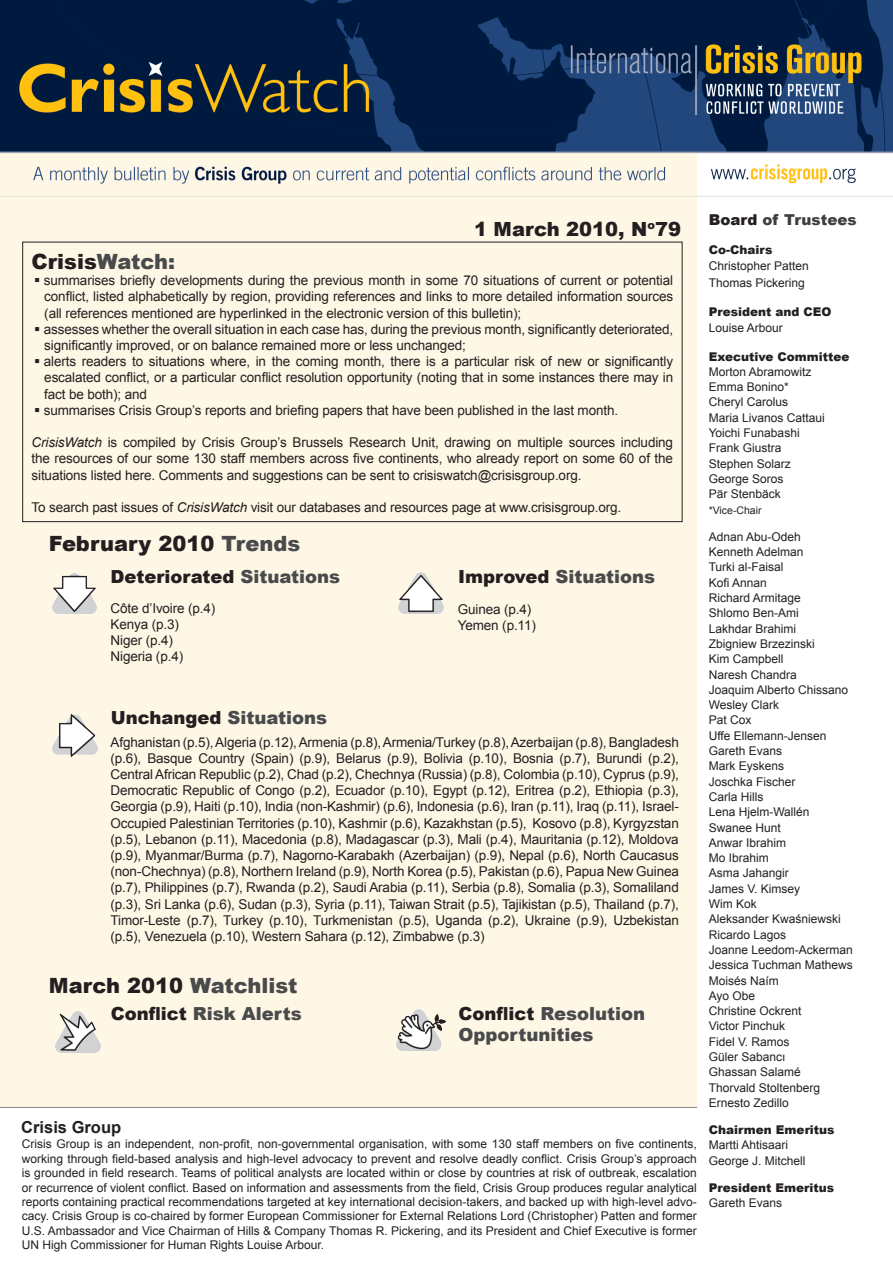
<style>
.page{position:relative;width:893px;height:1263px;background:#fff}
.page>*{position:absolute;margin:0;border:0;box-sizing:border-box;transform-origin:0 0}
.t1{font:900 21px "Arial";color:#231f20}
.t2{font:900 19.5px "Arial";color:#231f20}
.t3{font:900 18px "Arial";color:#494a4b}
.t4{font:900 18px "Arial";color:#231f20}
.t5{font:700 16.5px "Arial";color:#231f20}
.t6{font:900 15px "Arial";color:#3e3e3f}
.Country_body{font:13.5px/16.2px "Arial";letter-spacing:-.01em;color:#231f20;text-align:justify}
.Bullets_new{font:13.5px/16.2px "Arial";letter-spacing:-.01em;color:#231f20;text-align:justify}
.CG_blurb{font:12px/14.4px "Arial";color:#231f20;text-align:justify}
.t7{font:900 12px "Arial";color:#231f20}
.t8{font:10.5px "Arial";color:#231f20}
.s1{color:#494a4b}
.s2{font-style:italic}
.s3{color:#231f20}
</style>
<div class="page">
<img style="left:0;top:0;width:893px;height:1107px">
<hr style="left:0;top:1107px;width:697px;height:1px;background:#808285">
<img style="left:52px;top:573px;width:45px;height:40px">
<img style="left:398px;top:573px;width:45px;height:40px">
<img style="left:52px;top:714px;width:45px;height:43px">
<img style="left:55px;top:1012px;width:46px;height:41px">
<img style="left:396px;top:1009px;width:50px;height:41px">
<div style="left:22px;top:242px;width:660px;height:280px;border:1px solid #231f20"></div>
<svg style="left:35px;top:278px;width:4px;height:4px"></svg>
<svg style="left:35px;top:327px;width:4px;height:4px"></svg>
<svg style="left:35px;top:359px;width:4px;height:4px"></svg>
<svg style="left:35px;top:408px;width:4px;height:4px"></svg>
<p class="t2" style="left:474px;top:215px;width:208px">1 March 2010, N<sup>o</sup>79</p>
<p class="t1" style="left:32px;top:246px;width:145px">Crisis<span class="s1">Watch:</span></p>
<p class="Bullets_new" style="left:44px;top:272px;width:631px">summarises briefly developments during the previous month in some 70 situations of current or potential conflict, listed alphabetically by region, providing references and links to more detailed information sources (all references mentioned are hyperlinked in the electronic version of this bulletin);</p>
<p class="Bullets_new" style="left:44px;top:321px;width:631px">assesses whether the overall situation in each case has, during the previous month, significantly deteriorated, significantly improved, or on balance remained more or less unchanged;</p>
<p class="Bullets_new" style="left:44px;top:353px;width:631px">alerts readers to situations where, in the coming month, there is a particular risk of new or significantly escalated conflict, or a particular conflict resolution opportunity (noting that in some instances there may in fact be both); and</p>
<p class="Bullets_new" style="left:44px;top:402px;width:576px">summarises Crisis Group’s reports and briefing papers that have been published in the last month.</p>
<p class="Country_body" style="left:32px;top:434px;width:643px"><span class="s2">CrisisWatch</span> is compiled by Crisis Group’s Brussels Research Unit, drawing on multiple sources including the resources of our some 130 staff members across five continents, who already report on some 60 of the situations listed here. Comments and suggestions can be sent to crisiswatch@crisisgroup.org.</p>
<p class="Country_body" style="left:32px;top:499px;width:591px">To search past issues of <span class="s2">CrisisWatch</span> visit our databases and resources page at www.crisisgroup.org.</p>
<p class="t1" style="left:49px;top:528px;width:253px">February 2010 <span class="s1">Trends</span></p>
<p class="t4" style="left:111px;top:563px;width:231px">Deteriorated <span class="s1">Situations</span></p>
<p class="t3" style="left:458px;top:563px;width:198px"><span class="s3">Improved</span> Situations</p>
<p class="Country_body" style="left:111px;top:600px;width:106px">Côte d’Ivoire (p.4)</p>
<p class="Country_body" style="left:111px;top:616px;width:70px">Kenya (p.3)</p>
<p class="Country_body" style="left:111px;top:632px;width:64px">Niger (p.4)</p>
<p class="Country_body" style="left:111px;top:648px;width:74px">Nigeria (p.4)</p>
<p class="t3" style="left:111px;top:705px;width:218px"><span class="s3">Unchanged</span> Situations</p>
<p class="Country_body" style="left:458px;top:601px;width:75px">Guinea (p.4)</p>
<p class="Country_body" style="left:458px;top:617px;width:80px">Yemen (p.11)</p>
<p class="Country_body" style="left:111px;top:734px;width:570px">Afghanistan (p.5), Algeria (p.12), Armenia (p.8), Armenia/Turkey (p.8), Azerbaijan (p.8), Bangladesh (p.6), Basque Country (Spain) (p.9), Belarus (p.9), Bolivia (p.10), Bosnia (p.7), Burundi (p.2), Central African Republic (p.2), Chad (p.2), Chechnya (Russia) (p.8), Colombia (p.10), Cyprus (p.9), Democratic Republic of Congo (p.2), Ecuador (p.10), Egypt (p.12), Eritrea (p.2), Ethiopia (p.3), Georgia (p.9), Haiti (p.10), India (non-Kashmir) (p.6), Indonesia (p.6), Iran (p.11), Iraq (p.11), Israel-Occupied Palestinian Territories (p.10), Kashmir (p.6), Kazakhstan (p.5), Kosovo (p.8), Kyrgyzstan (p.5), Lebanon (p.11), Macedonia (p.8), Madagascar (p.3), Mali (p.4), Mauritania (p.12), Moldova (p.9), Myanmar/Burma (p.7), Nagorno-Karabakh (Azerbaijan) (p.9), Nepal (p.6), North Caucasus (non-Chechnya) (p.8), Northern Ireland (p.9), North Korea (p.5), Pakistan (p.6), Papua New Guinea (p.7), Philippines (p.7), Rwanda (p.2), Saudi Arabia (p.11), Serbia (p.8), Somalia (p.3), Somaliland (p.3), Sri Lanka (p.6), Sudan (p.3), Syria (p.11), Taiwan Strait (p.5), Tajikistan (p.5), Thailand (p.7), Timor-Leste (p.7), Turkey (p.10), Turkmenistan (p.5), Uganda (p.2), Ukraine (p.9), Uzbekistan (p.5), Venezuela (p.10), Western Sahara (p.12), Zimbabwe (p.3)</p>
<p class="t1" style="left:49px;top:970px;width:250px">March 2010 <span class="s1">Watchlist</span></p>
<p class="t3" style="left:111px;top:1000px;width:192px"><span class="s3">Conflict</span> Risk Alerts</p>
<p class="t3" style="left:458px;top:1000px;width:188px"><span class="s3">Conflict</span> Resolution</p>
<p class="t3" style="left:458px;top:1022px;width:136px">Opportunities</p>
<p class="t5" style="left:21px;top:1116px;width:101px">Crisis Group</p>
<p class="CG_blurb" style="left:22px;top:1137px;width:676px">Crisis Group is an independent, non-profit, non-governmental organisation, with some 130 staff members on five continents, working through field-based analysis and high-level advocacy to prevent and resolve deadly conflict. Crisis Group’s approach is grounded in field research. Teams of political analysts are located within or close by countries at risk of outbreak, escalation or recurrence of violent conflict. Based on information and assessments from the field, Crisis Group produces regular analytical reports containing practical recommendations targeted at key international decision-takers, and backed up with high-level advo&shy;cacy. Crisis Group is co-chaired by former European Commissioner for External Relations Lord (Christopher) Patten and former U.S. Ambassador and Vice Chairman of Hills &amp; Company Thomas R. Pickering, and its President and Chief Executive is former UN High Commissioner for Human Rights Louise Arbour.</p>
<p class="t6" style="left:709px;top:209px;width:149px"><span class="s3">Board</span> of Trustees</p>
<p class="t7" style="left:709px;top:241px;width:65px">Co-Chairs</p>
<p class="CG_blurb" style="left:709px;top:259px;width:102px">Christopher Patten</p>
<p class="CG_blurb" style="left:709px;top:276px;width:98px">Thomas Pickering</p>
<p class="t7" style="left:709px;top:302px;width:124px">President and CEO</p>
<p class="CG_blurb" style="left:709px;top:321px;width:76px">Louise Arbour</p>
<p class="t7" style="left:709px;top:347px;width:142px">Executive Committee</p>
<p class="CG_blurb" style="left:709px;top:364px;width:104px">Morton Abramowitz</p>
<p class="CG_blurb" style="left:709px;top:380px;width:82px">Emma Bonino*</p>
<p class="CG_blurb" style="left:709px;top:395px;width:81px">Cheryl Carolus</p>
<p class="CG_blurb" style="left:709px;top:410px;width:118px">Maria Livanos Cattaui</p>
<p class="CG_blurb" style="left:709px;top:426px;width:92px">Yoichi Funabashi</p>
<p class="CG_blurb" style="left:709px;top:441px;width:74px">Frank Giustra</p>
<p class="CG_blurb" style="left:709px;top:456px;width:84px">Stephen Solarz</p>
<p class="CG_blurb" style="left:709px;top:472px;width:76px">George Soros</p>
<p class="CG_blurb" style="left:709px;top:487px;width:74px">Pär Stenbäck</p>
<p class="t8" style="left:709px;top:503px;width:54px">*Vice-Chair</p>
<p class="CG_blurb" style="left:709px;top:529px;width:94px">Adnan Abu-Odeh</p>
<p class="CG_blurb" style="left:709px;top:545px;width:96px">Kenneth Adelman</p>
<p class="CG_blurb" style="left:709px;top:560px;width:76px">Turki al-Faisal</p>
<p class="CG_blurb" style="left:709px;top:575px;width:60px">Kofi Annan</p>
<p class="CG_blurb" style="left:709px;top:591px;width:94px">Richard Armitage</p>
<p class="CG_blurb" style="left:709px;top:606px;width:92px">Shlomo Ben-Ami</p>
<p class="CG_blurb" style="left:709px;top:621px;width:89px">Lakhdar Brahimi</p>
<p class="CG_blurb" style="left:709px;top:637px;width:108px">Zbigniew Brzezinski</p>
<p class="CG_blurb" style="left:709px;top:652px;width:76px">Kim Campbell</p>
<p class="CG_blurb" style="left:709px;top:667px;width:90px">Naresh Chandra</p>
<p class="CG_blurb" style="left:709px;top:682px;width:141px">Joaquim Alberto Chissano</p>
<p class="CG_blurb" style="left:709px;top:698px;width:72px">Wesley Clark</p>
<p class="CG_blurb" style="left:709px;top:713px;width:44px">Pat Cox</p>
<p class="CG_blurb" style="left:709px;top:728px;width:119px">Uffe Ellemann-Jensen</p>
<p class="CG_blurb" style="left:709px;top:744px;width:75px">Gareth Evans</p>
<p class="CG_blurb" style="left:709px;top:759px;width:77px">Mark Eyskens</p>
<p class="CG_blurb" style="left:709px;top:774px;width:88px">Joschka Fischer</p>
<p class="CG_blurb" style="left:709px;top:790px;width:56px">Carla Hills</p>
<p class="CG_blurb" style="left:709px;top:805px;width:102px">Lena Hjelm-Wallén</p>
<p class="CG_blurb" style="left:709px;top:820px;width:74px">Swanee Hunt</p>
<p class="CG_blurb" style="left:709px;top:835px;width:79px">Anwar Ibrahim</p>
<p class="CG_blurb" style="left:709px;top:851px;width:62px">Mo Ibrahim</p>
<p class="CG_blurb" style="left:709px;top:866px;width:82px">Asma Jahangir</p>
<p class="CG_blurb" style="left:709px;top:881px;width:93px">James V. Kimsey</p>
<p class="CG_blurb" style="left:709px;top:897px;width:49px">Wim Kok</p>
<p class="CG_blurb" style="left:709px;top:912px;width:134px">Aleksander Kwaśniewski</p>
<p class="CG_blurb" style="left:709px;top:927px;width:79px">Ricardo Lagos</p>
<p class="CG_blurb" style="left:709px;top:943px;width:146px">Joanne Leedom-Ackerman</p>
<p class="CG_blurb" style="left:709px;top:958px;width:146px">Jessica Tuchman Mathews</p>
<p class="CG_blurb" style="left:709px;top:973px;width:72px">Moisés Naím</p>
<p class="CG_blurb" style="left:709px;top:988px;width:48px">Ayo Obe</p>
<p class="CG_blurb" style="left:709px;top:1004px;width:94px">Christine Ockrent</p>
<p class="CG_blurb" style="left:709px;top:1019px;width:78px">Victor Pinchuk</p>
<p class="CG_blurb" style="left:709px;top:1034px;width:82px">Fidel V. Ramos</p>
<p class="CG_blurb" style="left:709px;top:1050px;width:78px">Güler Sabancı</p>
<p class="CG_blurb" style="left:709px;top:1065px;width:94px">Ghassan Salamé</p>
<p class="CG_blurb" style="left:709px;top:1080px;width:113px">Thorvald Stoltenberg</p>
<p class="CG_blurb" style="left:709px;top:1096px;width:82px">Ernesto Zedillo</p>
<p class="t7" style="left:709px;top:1121px;width:127px">Chairmen Emeritus</p>
<p class="CG_blurb" style="left:709px;top:1138px;width:81px">Martti Ahtisaari</p>
<p class="CG_blurb" style="left:709px;top:1153px;width:98px">George J. Mitchell</p>
<p class="t7" style="left:709px;top:1178px;width:127px">President Emeritus</p>
<p class="CG_blurb" style="left:709px;top:1195px;width:75px">Gareth Evans</p>
</div>
